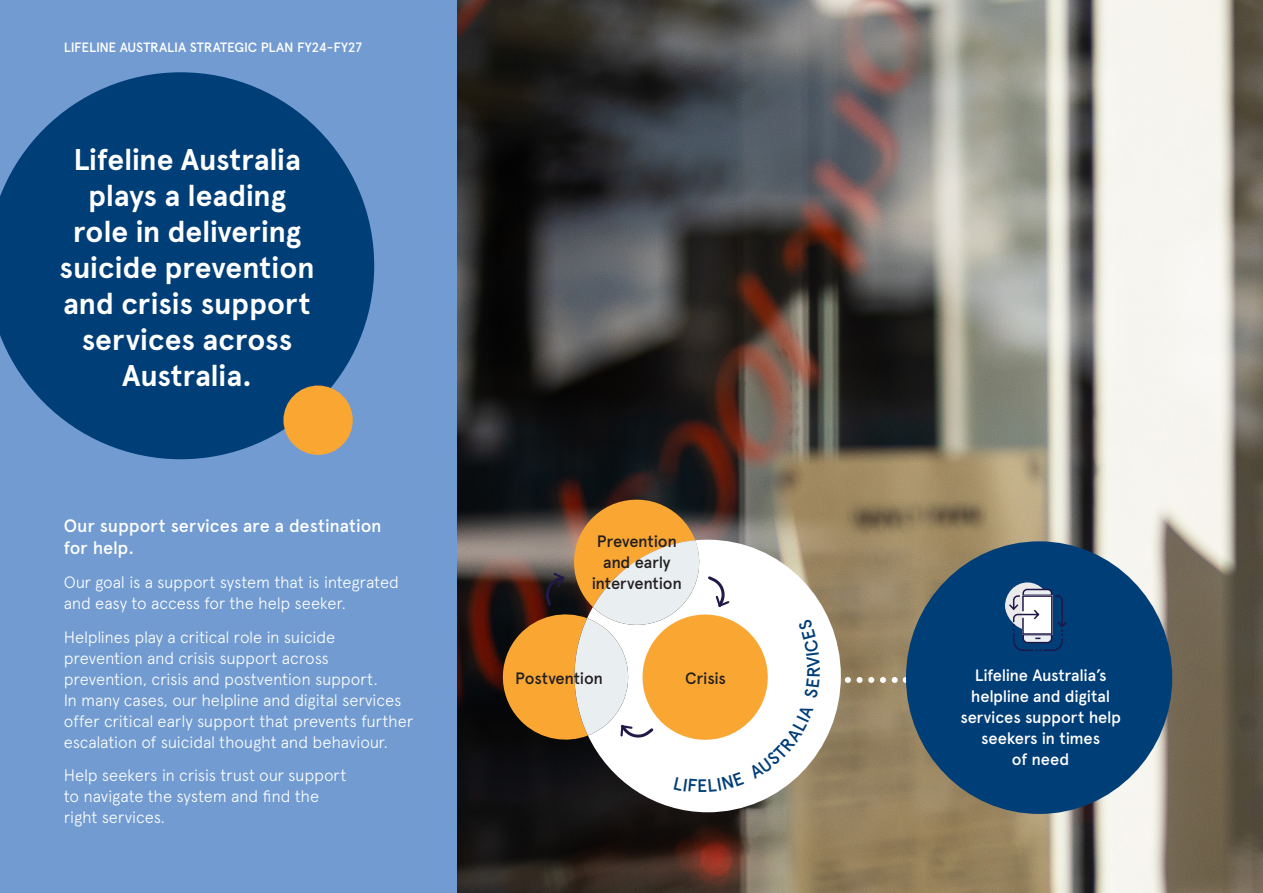
<style>
.page{position:relative;width:1263px;height:893px;background:#fff}
.page>*{position:absolute;margin:0;border:0;box-sizing:border-box;transform-origin:0 0}
.t1{font:700 30px/36px "Apercu";letter-spacing:-.005em;color:#fff;text-align:center}
.t2{font:500 18px/22.5px "Apercu";letter-spacing:-.005em;color:#fff}
.t3{font:300 16.5px/21px "Apercu";letter-spacing:-.015em;color:#fff}
.t4{font:500 16.5px/21px "Apercu";letter-spacing:-.02em;color:#fff;text-align:center}
.t5{font:500 16.5px/21px "Apercu";letter-spacing:-.02em;color:#231f20;text-align:center}
.t6{font:500 13.5px "Apercu";letter-spacing:-.01em;color:#fff}
</style>
<div class="page">
<img style="left:456px;top:0;width:807px;height:893px">
<div style="left:0;top:0;width:456px;height:893px;background:#729cd1"></div>
<svg style="left:0;top:72px;width:374px;height:387px;fill:#003e78"></svg>
<div style="left:283px;top:386px;width:70px;height:69px;background:#faa633;border-radius:50%"></div>
<svg style="left:848px;top:677px;width:58px;height:6px"></svg>
<svg style="left:587px;top:540px;width:254px;height:272px"></svg>
<div style="left:906px;top:541px;width:266px;height:273px;background:#003e78;border-radius:50%"></div>
<svg style="left:1005px;top:582px;width:45px;height:48px"></svg>
<svg style="left:1007px;top:588px;width:60px;height:63px"></svg>
<svg style="left:496px;top:493px;width:324px;height:299px"></svg>
<p class="t6" style="left:64px;top:39px;width:300px">LIFELINE AUSTRALIA STRATEGIC PLAN FY24-FY27</p>
<p class="t1" style="left:60px;top:142px;width:257px">Lifeline Australia plays a leading role in delivering suicide prevention and crisis support services across<br>Australia.</p>
<p class="t2" style="left:64px;top:514px;width:319px">Our support services are a destination for help.</p>
<p class="t3" style="left:64px;top:571px;width:337px">Our goal is a support system that is integrated and easy to access for the help seeker.</p>
<p class="t3" style="left:64px;top:626px;width:351px">Helplines play a critical role in suicide prevention and crisis support across prevention, crisis and postvention support.<br>In many cases, our helpline and digital services offer critical early support that prevents further escalation of suicidal thought and behaviour.</p>
<p class="t3" style="left:64px;top:765px;width:284px">Help seekers in crisis trust our support to navigate the system and find the right services.</p>
<p class="t5" style="left:592px;top:530px;width:92px">Prevention and early intervention</p>
<p class="t5" style="left:515px;top:668px;width:89px">Postvention</p>
<p class="t5" style="left:685px;top:668px;width:42px">Crisis</p>
<p class="t4" style="left:960px;top:665px;width:162px">Lifeline Australia’s helpline and digital services support help seekers in times<br>of need</p>
</div>
